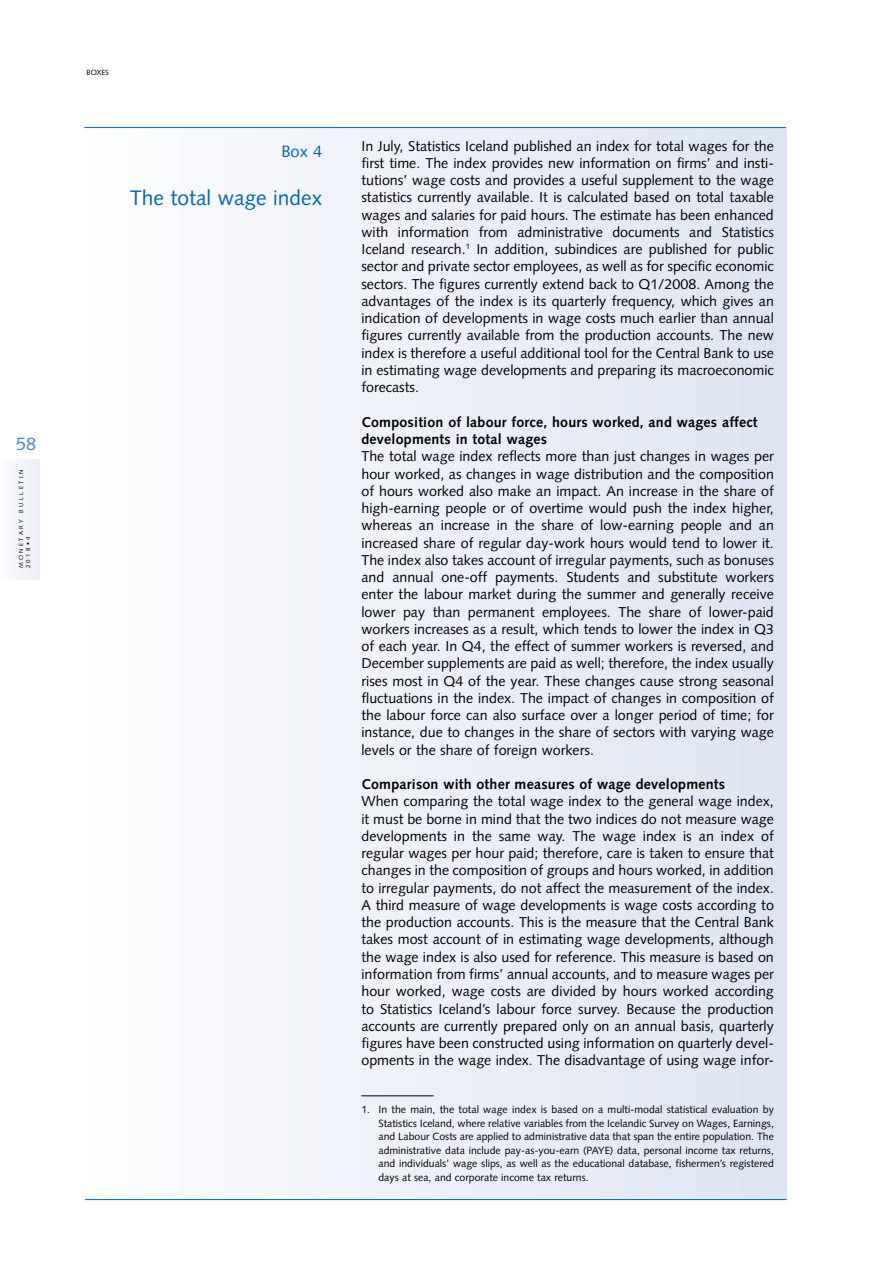
<style>
.page{position:relative;width:893px;height:1263px;background:#fff}
.page>*{position:absolute;margin:0;border:0;box-sizing:border-box;transform-origin:0 0}
.t1{font:21px "Syntax LT Std";color:#0068ac}
.t2{font:18px "Syntax LT Std";color:#4686bf}
.t3{font:16.5px "Syntax LT Std";color:#0068ac}
.t4{font:14.25px/17.2px "Syntax LT Std";color:#000;text-align:justify}
.t5{font:700 14.25px/17.2px "Syntax LT Std";letter-spacing:.015em;color:#000}
.t6{font:10.5px/13.5px "Syntax LT Std";color:#000;text-align:justify}
.t7{font:7.5px "Syntax LT Std";color:#000}
.t8{font:6px/7.2px "Syntax LT Std";letter-spacing:.4em;color:#000}
</style>
<div class="page">
<div style="left:0;top:459px;width:39px;height:121px;background:#f2f5fa"></div>
<div style="left:85px;top:128px;width:702px;height:1071px;background:linear-gradient(to right,#fdfdfe,#dde4f2)"></div>
<hr style="left:84px;top:127px;width:702px;height:1px;background:#0068ac">
<hr style="left:85px;top:1199px;width:702px;height:1px;background:#0068ac">
<hr style="left:361px;top:1095px;width:73px;height:1px;background:#000">
<p class="t2" style="left:16px;top:434px;width:22px">58</p>
<p class="t8" style="left:17px;top:568px;width:100px;rotate:-90deg">MONETARY BULLETIN<br>2018•4</p>
<p class="t7" style="left:87px;top:68px;width:24px">BOXES</p>
<p class="t3" style="left:281px;top:141px;width:42px">Box 4</p>
<h1 class="t1" style="left:130px;top:185px;width:193px">The total wage index</h1>
<p class="t4" style="left:361px;top:137px;width:414px">In July, Statistics Iceland published an index for total wages for the first time. The index provides new information on firms’ and insti&shy;tutions’ wage costs and provides a useful supplement to the wage statistics currently available. It is calculated based on total taxable wages and salaries for paid hours. The estimate has been enhanced with information from administrative documents and Statistics Iceland research.<sup>1</sup> In addition, subindices are published for public sector and private sector employees, as well as for specific economic sectors. The figures currently extend back to Q1/2008. Among the advantages of the index is its quarterly frequency, which gives an indication of developments in wage costs much earlier than annual figures currently available from the production accounts. The new index is therefore a useful additional tool for the Central Bank to use in estimating wage developments and preparing its macroeconomic forecasts.</p>
<p class="t5" style="left:361px;top:413px;width:398px">Composition of labour force, hours worked, and wages affect developments in total wages</p>
<p class="t4" style="left:361px;top:448px;width:414px">The total wage index reflects more than just changes in wages per hour worked, as changes in wage distribution and the composition of hours worked also make an impact. An increase in the share of high-earning people or of overtime would push the index higher, whereas an increase in the share of low-earning people and an increased share of regular day-work hours would tend to lower it.<br>The index also takes account of irregular payments, such as bonuses and annual one-off payments. Students and substitute workers enter the labour market during the summer and generally receive lower pay than permanent employees. The share of lower-paid workers increases as a result, which tends to lower the index in Q3 of each year. In Q4, the effect of summer workers is reversed, and December supplements are paid as well; therefore, the index usually rises most in Q4 of the year. These changes cause strong seasonal fluctuations in the index. The impact of changes in composition of the labour force can also surface over a longer period of time; for instance, due to changes in the share of sectors with varying wage levels or the share of foreign workers.</p>
<p class="t5" style="left:361px;top:776px;width:365px">Comparison with other measures of wage developments</p>
<p class="t4" style="left:361px;top:793px;width:414px">When comparing the total wage index to the general wage index, it must be borne in mind that the two indices do not measure wage developments in the same way. The wage index is an index of regular wages per hour paid; therefore, care is taken to ensure that changes in the composition of groups and hours worked, in addition to irregular payments, do not affect the measurement of the index.<br>A third measure of wage developments is wage costs according to the production accounts. This is the measure that the Central Bank takes most account of in estimating wage developments, although the wage index is also used for reference. This measure is based on information from firms’ annual accounts, and to measure wages per hour worked, wage costs are divided by hours worked according to Statistics Iceland’s labour force survey. Because the production accounts are currently prepared only on an annual basis, quarterly figures have been constructed using information on quarterly devel&shy;opments in the wage index. The disadvantage of using wage infor-</p>
<p class="t6" style="left:378px;top:1103px;width:397px;text-indent:-17px">1. In the main, the total wage index is based on a multi-modal statistical evaluation by Statistics Iceland, where relative variables from the Icelandic Survey on Wages, Earnings, and Labour Costs are applied to administrative data that span the entire population. The administrative data include pay-as-you-earn (PAYE) data, personal income tax returns, and individuals’ wage slips, as well as the educational database, fishermen’s registered days at sea, and corporate income tax returns.</p>
</div>
